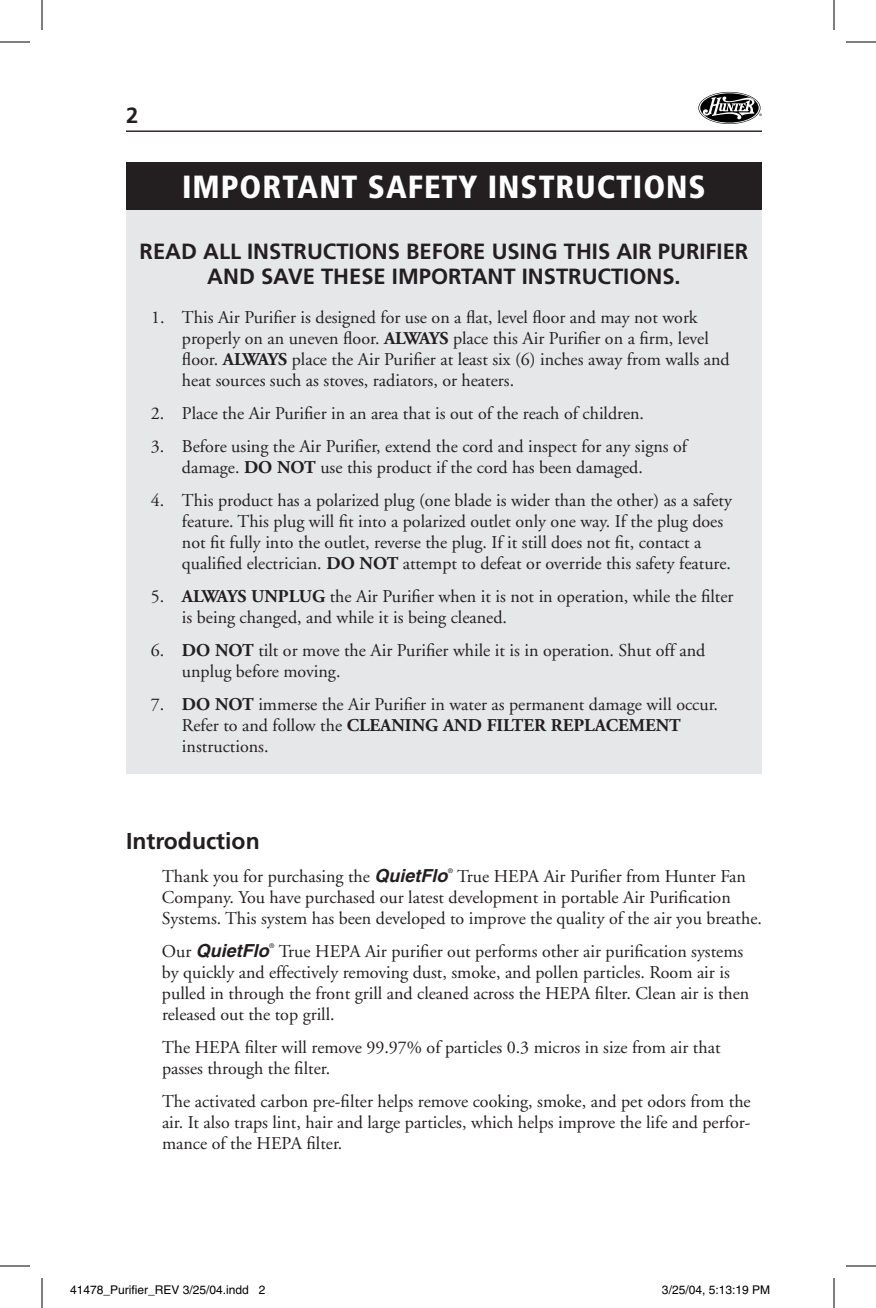
<style>
.page{position:relative;width:876px;height:1308px;background:#fff}
.page>*{position:absolute;margin:0;border:0;box-sizing:border-box;transform-origin:0 0}
.t1{font:900 condensed 32px "Frutiger";letter-spacing:.03em;color:#fff}
.t2{font:700 23px "Frutiger";color:#231f20}
.t3{font:700 22px/25px "Frutiger";color:#231f20;text-align:center}
.t4{font:18px/21px "Adobe Garamond";color:#231f20}
.t5{font:italic 700 18px "Helvetica";color:#231f20}
.t6{font:12px "Helvetica";color:#000}
.t7{font:6.4px "Helvetica";color:#231f20}
.t8{font:3.4px "Helvetica";color:#000}
.s1{font-weight:700}
.s2{font-family:"Helvetica";font-weight:700;font-style:italic}
.s3{font-family:"Adobe Garamond";font-weight:400;font-style:normal}
</style>
<div class="page">
<hr style="left:126px;top:131px;width:636px;height:1px;background:#231f20">
<svg style="left:698px;top:92px;width:63px;height:32px"></svg>
<svg style="left:699px;top:92px;width:61px;height:31px"></svg>
<svg style="left:700px;top:93px;width:59px;height:30px"></svg>
<svg style="left:703px;top:97px;width:52px;height:22px"></svg>
<div style="left:126px;top:203px;width:636px;height:571px;background:#e6e7e9"></div>
<div style="left:126px;top:162px;width:636px;height:48px;background:#231f20"></div>
<svg style="left:0;top:41px;width:30px;height:1px"></svg>
<svg style="left:846px;top:41px;width:30px;height:1px"></svg>
<svg style="left:0;top:1265px;width:30px;height:1px"></svg>
<svg style="left:846px;top:1265px;width:30px;height:1px"></svg>
<svg style="left:41px;top:0;width:1px;height:30px"></svg>
<svg style="left:41px;top:1278px;width:1px;height:30px"></svg>
<svg style="left:833px;top:0;width:1px;height:30px"></svg>
<svg style="left:833px;top:1278px;width:1px;height:30px"></svg>
<hr style="left:0;top:42px;width:30px;height:1px;background:#000">
<hr style="left:846px;top:42px;width:30px;height:1px;background:#000">
<hr style="left:0;top:1266px;width:30px;height:1px;background:#000">
<hr style="left:846px;top:1266px;width:30px;height:1px;background:#000">
<hr style="left:42px;top:0;width:1px;height:30px;background:#000">
<hr style="left:42px;top:1278px;width:1px;height:30px;background:#000">
<hr style="left:834px;top:0;width:1px;height:30px;background:#000">
<hr style="left:834px;top:1278px;width:1px;height:30px;background:#000">
<p class="t3" style="left:126px;top:105px;width:14px">2</p>
<p class="t8" style="left:760px;top:113px;width:4px">®</p>
<h1 class="t1" style="left:182px;top:174px;width:525px">IMPORTANT SAFETY INSTRUCTIONS</h1>
<p class="t3" style="left:140px;top:241px;width:610px">READ ALL INSTRUCTIONS BEFORE USING THIS AIR PURIFIER<br>AND SAVE THESE IMPORTANT INSTRUCTIONS.</p>
<p class="t4" style="left:182px;top:308px;width:549px;text-indent:-31px">1. This Air Purifier is designed for use on a flat, level floor and may not work properly on an uneven floor. <span class="s1">ALWAYS</span> place this Air Purifier on a firm, level floor. <span class="s1">ALWAYS</span> place the Air Purifier at least six (6) inches away from walls and heat sources such as stoves, radiators, or heaters.</p>
<p class="t4" style="left:151px;top:404px;width:495px">2. Place the Air Purifier in an area that is out of the reach of children.</p>
<p class="t4" style="left:182px;top:437px;width:507px;text-indent:-31px">3. Before using the Air Purifier, extend the cord and inspect for any signs of damage. <span class="s1">DO NOT</span> use this product if the cord has been damaged.</p>
<p class="t4" style="left:182px;top:491px;width:551px;text-indent:-31px">4. This product has a polarized plug (one blade is wider than the other) as a safety feature. This plug will fit into a polarized outlet only one way. If the plug does not fit fully into the outlet, reverse the plug. If it still does not fit, contact a qualified electrician. <span class="s1">DO NOT</span> attempt to defeat or override this safety feature.</p>
<p class="t4" style="left:182px;top:587px;width:553px;text-indent:-31px">5. <span class="s1">ALWAYS UNPLUG</span> the Air Purifier when it is not in operation, while the filter is being changed, and while it is being cleaned.</p>
<p class="t4" style="left:182px;top:641px;width:525px;text-indent:-31px">6. <span class="s1">DO NOT</span> tilt or move the Air Purifier while it is in operation. Shut off and unplug before moving.</p>
<p class="t4" style="left:182px;top:695px;width:538px;text-indent:-31px">7. <span class="s1">DO NOT</span> immerse the Air Purifier in water as permanent damage will occur.<br>Refer to and follow the <span class="s1">CLEANING AND FILTER REPLACEMENT </span>instructions.</p>
<p class="t2" style="left:126px;top:832px;width:135px">Introduction</p>
<p class="t4" style="left:162px;top:867px;width:287px">Thank you for purchasing the <span class="s2">QuietFlo</span></p>
<p class="t7" style="left:448px;top:868px;width:6px">®</p>
<p class="t4" style="left:162px;top:867px;width:601px;text-indent:295px">True HEPA Air Purifier from Hunter Fan<br>Company. You have purchased our latest development in portable Air Purification<br>Systems. This system has been developed to improve the quality of the air you breathe.</p>
<p class="t5" style="left:162px;top:944px;width:108px"><span class="s3">Our</span> QuietFlo</p>
<p class="t7" style="left:269px;top:943px;width:6px">®</p>
<p class="t4" style="left:162px;top:942px;width:589px;text-indent:117px">True HEPA Air purifier out performs other air purification systems by quickly and effectively removing dust, smoke, and pollen particles. Room air is pulled in through the front grill and cleaned across the HEPA filter. Clean air is then released out the top grill.</p>
<p class="t4" style="left:162px;top:1038px;width:560px">The HEPA filter will remove 99.97% of particles 0.3 micros in size from air that passes through the filter.</p>
<p class="t4" style="left:162px;top:1092px;width:590px;text-align:justify">The activated carbon pre-filter helps remove cooking, smoke, and pet odors from the air. It also traps lint, hair and large particles, which helps improve the life and perfor&shy;mance of the HEPA filter.</p>
<p class="t6" style="left:70px;top:1285px;width:197px">41478_Purifier_REV 3/25/04.indd 2</p>
<p class="t6" style="left:662px;top:1285px;width:110px">3/25/04, 5:13:19 PM</p>
</div>
